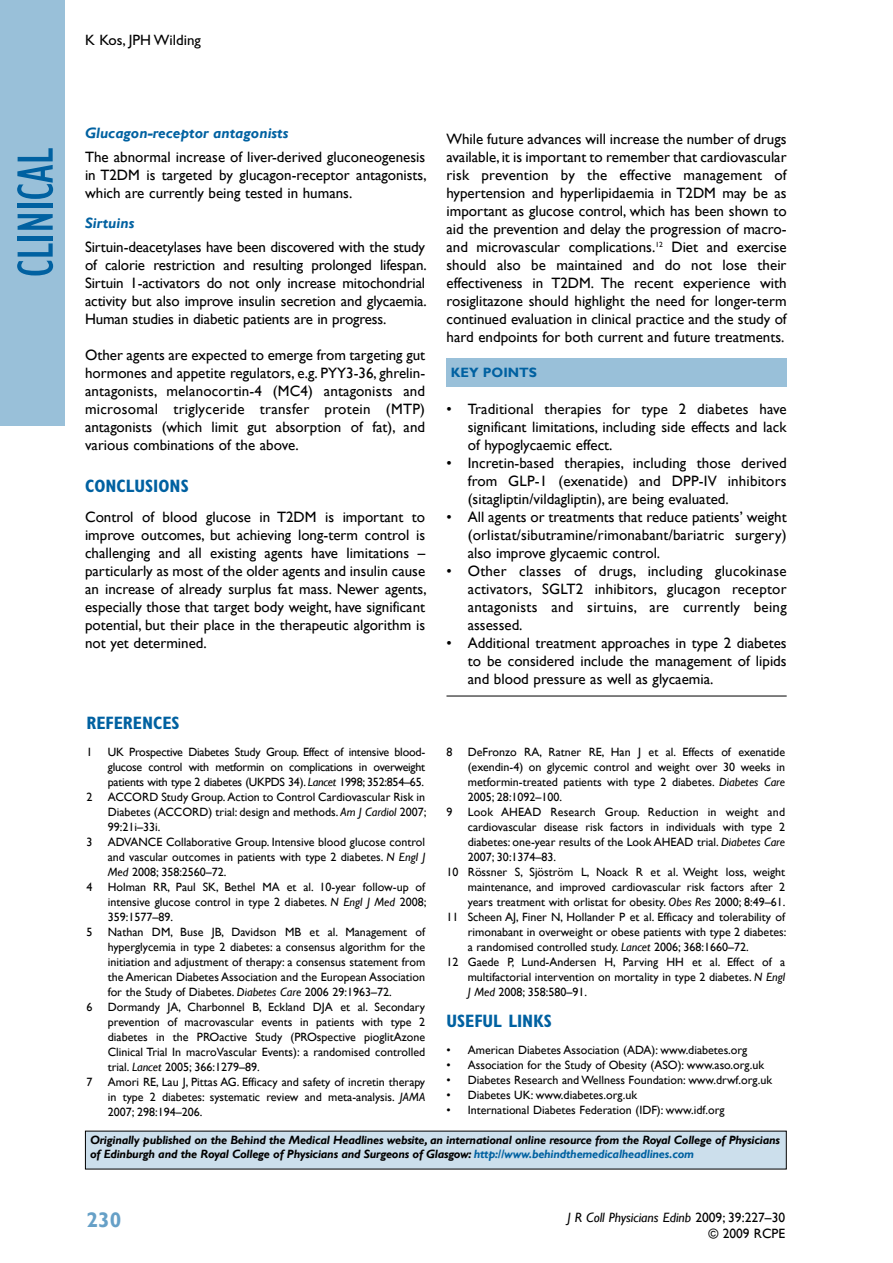
<style>
.page{position:relative;width:893px;height:1263px;background:#fff}
.page>*{position:absolute;margin:0;border:0;box-sizing:border-box;transform-origin:0 0}
.t1{font:condensed 52.5px "Gill Sans";color:#0061a1}
.t2{font:700 21px "Gill Sans";color:#66a0c7}
.t3{font:700 condensed 18px "Gill Sans";color:#0061a1}
.t4{font:15px/18px "Gill Sans";color:#000;text-align:justify}
.t5{font:italic 700 15px "Gill Sans";color:#0061a1}
.t6{font:15px "Gill Sans";color:#000}
.t7{font:13.5px/15.9px "Gill Sans";color:#000;text-align:right}
.t8{font:700 13.5px "Gill Sans";color:#0061a1}
.t9{font:12px/15px "Gill Sans";color:#000;text-align:justify}
.t10{font:italic 700 12px/14.4px "Gill Sans";letter-spacing:-.02em;color:#000}
.s1{font-style:italic}
.s2{color:#0061a1}
</style>
<div class="page">
<div style="left:0;top:0;width:64px;height:425px;background:#99c0d9"></div>
<div style="left:446px;top:359px;width:341px;height:28px;background:#99c0d9"></div>
<hr style="left:446px;top:696px;width:341px;height:1px;background:#000">
<div style="left:85px;top:1131px;width:701px;height:38px;background:#ccdfec"></div>
<h1 class="t1" style="left:5px;top:277px;width:131px;rotate:-90deg">clinical</h1>
<p class="t6" style="left:85px;top:32px;width:117px">K Kos, JPH Wilding</p>
<p class="t5" style="left:85px;top:124px;width:205px">Glucagon-receptor antagonists</p>
<p class="t4" style="left:85px;top:148px;width:343px">The abnormal increase of liver-derived gluconeogenesis in T2DM is targeted by glucagon-receptor antagonists, which are currently being tested in humans.</p>
<p class="t5" style="left:85px;top:214px;width:51px">Sirtuins</p>
<p class="t4" style="left:85px;top:238px;width:343px">Sirtuin-deacetylases have been discovered with the study of calorie restriction and resulting prolonged lifespan.<br>Sirtuin 1-activators do not only increase mitochondrial activity but also improve insulin secretion and glycaemia.<br>Human studies in diabetic patients are in progress.</p>
<p class="t4" style="left:85px;top:346px;width:342px">Other agents are expected to emerge from targeting gut hormones and appetite regulators, e.g. PYY3-36, ghrelin&shy;antagonists, melanocortin-4 (MC4) antagonists and microsomal triglyceride transfer protein (MTP) antagonists (which limit gut absorption of fat), and various combinations of the above.</p>
<h3 class="t3" style="left:85px;top:475px;width:105px">CONCLUSIONS</h3>
<p class="t4" style="left:85px;top:508px;width:343px">Control of blood glucose in T2DM is important to improve outcomes, but achieving long-term control is challenging and all existing agents have limitations – particularly as most of the older agents and insulin cause an increase of already surplus fat mass. Newer agents, especially those that target body weight, have significant potential, but their place in the therapeutic algorithm is not yet determined.</p>
<h3 class="t3" style="left:87px;top:712px;width:95px">REFERENCES</h3>
<p class="t9" style="left:87px;top:745px;width:7px">1</p>
<p class="t9" style="left:108px;top:745px;width:319px">UK Prospective Diabetes Study Group. Effect of intensive blood&shy;glucose control with metformin on complications in overweight patients with type 2 diabetes (UKPDS 34). <span class="s1">Lancet</span> 1998; 352:854–65.</p>
<p class="t9" style="left:87px;top:790px;width:7px">2</p>
<p class="t9" style="left:108px;top:790px;width:320px">ACCORD Study Group. Action to Control Cardiovascular Risk in Diabetes (ACCORD) trial: design and methods. <span class="s1">Am J Cardiol</span> 2007; 99:21i–33i.</p>
<p class="t9" style="left:87px;top:835px;width:7px">3</p>
<p class="t9" style="left:108px;top:835px;width:319px">ADVANCE Collaborative Group. Intensive blood glucose control and vascular outcomes in patients with type 2 diabetes. <span class="s1">N Engl J Med</span> 2008; 358:2560–72.</p>
<p class="t9" style="left:87px;top:880px;width:7px">4</p>
<p class="t9" style="left:108px;top:880px;width:320px">Holman RR, Paul SK, Bethel MA et al. 10-year follow-up of intensive glucose control in type 2 diabetes. <span class="s1">N Engl J Med</span> 2008; 359:1577–89.</p>
<p class="t9" style="left:87px;top:925px;width:7px">5</p>
<p class="t9" style="left:108px;top:925px;width:319px">Nathan DM, Buse JB, Davidson MB et al. Management of hyperglycemia in type 2 diabetes: a consensus algorithm for the initiation and adjustment of therapy: a consensus statement from the American Diabetes Association and the European Association for the Study of Diabetes. <span class="s1">Diabetes Care</span> 2006 29:1963–72.</p>
<p class="t9" style="left:87px;top:1000px;width:7px">6</p>
<p class="t9" style="left:108px;top:1000px;width:319px">Dormandy JA, Charbonnel B, Eckland DJA et al. Secondary prevention of macrovascular events in patients with type 2 diabetes in the PROactive Study (PROspective pioglitAzone Clinical Trial In macroVascular Events): a randomised controlled trial. <span class="s1">Lancet</span> 2005; 366:1279–89.</p>
<p class="t9" style="left:87px;top:1075px;width:7px">7</p>
<p class="t9" style="left:108px;top:1075px;width:319px">Amori RE, Lau J, Pittas AG. Efficacy and safety of incretin therapy in type 2 diabetes: systematic review and meta-analysis. <span class="s1">JAMA </span>2007; 298:194–206.</p>
<p class="t4" style="left:446px;top:130px;width:342px">While future advances will increase the number of drugs available, it is important to remember that cardiovascular risk prevention by the effective management of hypertension and hyperlipidaemia in T2DM may be as important as glucose control, which has been shown to aid the prevention and delay the progression of macro&shy;and microvascular complications.<sup>12</sup> Diet and exercise should also be maintained and do not lose their effectiveness in T2DM. The recent experience with rosiglitazone should highlight the need for longer-term continued evaluation in clinical practice and the study of hard endpoints for both current and future treatments.</p>
<p class="t8" style="left:451px;top:365px;width:88px">KEY POINTS</p>
<p class="t4" style="left:468px;top:400px;width:320px;text-indent:-21px">• Traditional therapies for type 2 diabetes have significant limitations, including side effects and lack of hypoglycaemic effect.</p>
<p class="t4" style="left:468px;top:454px;width:320px;text-indent:-21px">• Incretin-based therapies, including those derived from GLP-1 (exenatide) and DPP-IV inhibitors (sitagliptin/vildagliptin), are being evaluated.</p>
<p class="t4" style="left:468px;top:508px;width:320px;text-indent:-21px">• All agents or treatments that reduce patients’ weight (orlistat/sibutramine/rimonabant/bariatric surgery) also improve glycaemic control.</p>
<p class="t4" style="left:468px;top:562px;width:320px;text-indent:-21px">• Other classes of drugs, including glucokinase activators, SGLT2 inhibitors, glucagon receptor antagonists and sirtuins, are currently being assessed.</p>
<p class="t4" style="left:468px;top:634px;width:320px;text-indent:-21px">• Additional treatment approaches in type 2 diabetes to be considered include the management of lipids and blood pressure as well as glycaemia.</p>
<p class="t9" style="left:446px;top:745px;width:7px">8</p>
<p class="t9" style="left:468px;top:745px;width:319px">DeFronzo RA, Ratner RE, Han J et al. Effects of exenatide (exendin-4) on glycemic control and weight over 30 weeks in metformin-treated patients with type 2 diabetes. <span class="s1">Diabetes Care </span>2005; 28:1092–100.</p>
<p class="t9" style="left:446px;top:805px;width:7px">9</p>
<p class="t9" style="left:468px;top:805px;width:319px">Look AHEAD Research Group. Reduction in weight and</p>
<p class="t9" style="left:468px;top:820px;width:319px">cardiovascular disease risk factors in individuals with type 2</p>
<p class="t9" style="left:468px;top:835px;width:319px">diabetes: one-year results of the Look AHEAD trial. <span class="s1">Diabetes Care</span></p>
<p class="t9" style="left:468px;top:850px;width:90px">2007; 30:1374–83.</p>
<p class="t9" style="left:446px;top:865px;width:340px">10 Rössner S, Sjöström L, Noack R et al. Weight loss, weight</p>
<p class="t9" style="left:468px;top:880px;width:319px">maintenance, and improved cardiovascular risk factors after 2</p>
<p class="t9" style="left:468px;top:895px;width:319px">years treatment with orlistat for obesity. <span class="s1">Obes Res</span> 2000; 8:49–61.</p>
<p class="t9" style="left:446px;top:910px;width:340px">11 Scheen AJ, Finer N, Hollander P et al. Efficacy and tolerability of</p>
<p class="t9" style="left:468px;top:925px;width:320px">rimonabant in overweight or obese patients with type 2 diabetes:</p>
<p class="t9" style="left:468px;top:940px;width:282px">a randomised controlled study. <span class="s1">Lancet</span> 2006; 368:1660–72.</p>
<p class="t9" style="left:446px;top:955px;width:340px">12 Gaede P, Lund-Andersen H, Parving HH et al. Effect of a</p>
<p class="t9" style="left:468px;top:970px;width:319px">multifactorial intervention on mortality in type 2 diabetes. <span class="s1">N Engl</span></p>
<p class="t9" style="left:468px;top:985px;width:121px"><span class="s1">J Med</span> 2008; 358:580–91.</p>
<h3 class="t3" style="left:446px;top:1010px;width:107px">USEFUL LINKS</h3>
<p class="t9" style="left:446px;top:1042px;width:302px">• American Diabetes Association (ADA): www.diabetes.org</p>
<p class="t9" style="left:446px;top:1057px;width:319px">• Association for the Study of Obesity (ASO): www.aso.org.uk</p>
<p class="t9" style="left:446px;top:1072px;width:327px">• Diabetes Research and Wellness Foundation: www.drwf.org.uk</p>
<p class="t9" style="left:446px;top:1087px;width:192px">• Diabetes UK: www.diabetes.org.uk</p>
<p class="t9" style="left:446px;top:1102px;width:280px">• International Diabetes Federation (IDF): www.idf.org</p>
<p class="t10" style="left:90px;top:1133px;width:691px">Originally published on the Behind the Medical Headlines website, an international online resource from the Royal College of Physicians of Edinburgh and the Royal College of Physicians and Surgeons of Glasgow: <span class="s2">http://www.behindthemedicalheadlines.com</span></p>
<h2 class="t2" style="left:87px;top:1207px;width:36px">230</h2>
<p class="t7" style="left:568px;top:1210px;width:219px"><span class="s1">J R Coll Physicians Edinb</span> 2009; 39:227–30 © 2009 RCPE</p>
</div>
